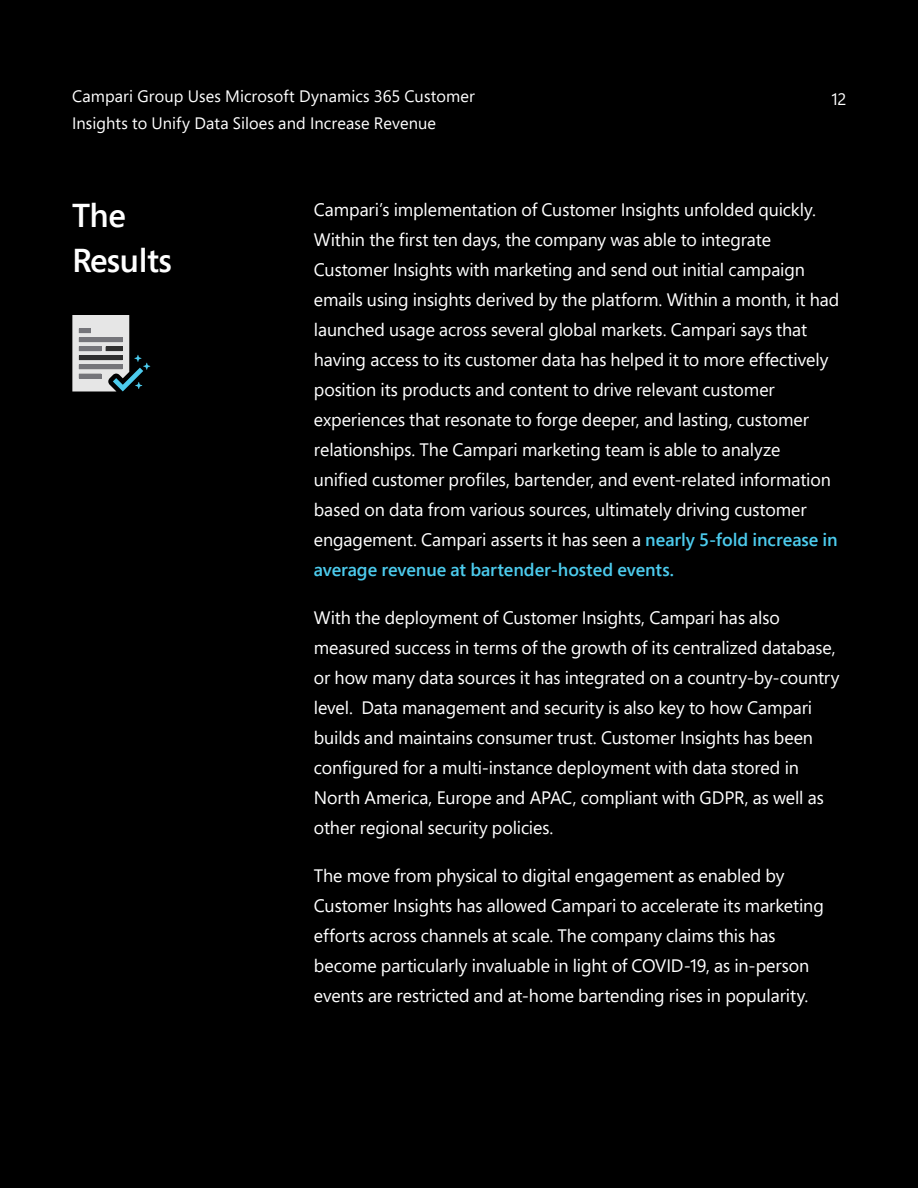
<style>
.page{position:relative;width:918px;height:1188px;background:#000}
.page>*{position:absolute;margin:0;border:0;box-sizing:border-box;transform-origin:0 0}
.H2_Title_22_30{font:600 33px/45px "Segoe Pro";letter-spacing:-.015em;color:#fff}
.P_12_20{font:18px/30px "Segoe Pro";letter-spacing:-.005em;color:#fff}
.t1{font:16.5px/27px "Segoe Pro";letter-spacing:.005em;color:#fff}
.s1{font-weight:600;color:#4ccbed}
</style>
<div class="page">
<svg style="left:72px;top:315px;width:78px;height:77px"></svg>
<p class="t1" style="left:72px;top:83px;width:404px">Campari Group Uses Microsoft Dynamics 365 Customer<br>Insights to Unify Data Siloes and Increase Revenue</p>
<p class="t1" style="left:832px;top:86px;width:16px">12</p>
<p class="H2_Title_22_30" style="left:72px;top:192px;width:102px">The<br>Results</p>
<p class="P_12_20" style="left:314px;top:194px;width:527px">Campari’s implementation of Customer Insights unfolded quickly.<br>Within the first ten days, the company was able to integrate Customer Insights with marketing and send out initial campaign emails using insights derived by the platform. Within a month, it had launched usage across several global markets. Campari says that having access to its customer data has helped it to more effectively position its products and content to drive relevant customer experiences that resonate to forge deeper, and lasting, customer relationships. The Campari marketing team is able to analyze<br>unified customer profiles, bartender, and event-related information based on data from various sources, ultimately driving customer engagement. Campari asserts it has seen a <span class="s1">nearly 5-fold increase in average revenue at bartender-hosted events.</span></p>
<p class="P_12_20" style="left:314px;top:602px;width:527px">With the deployment of Customer Insights, Campari has also measured success in terms of the growth of its centralized database, or how many data sources it has integrated on a country-by-country level. Data management and security is also key to how Campari builds and maintains consumer trust. Customer Insights has been configured for a multi-instance deployment with data stored in North America, Europe and APAC, compliant with GDPR, as well as other regional security policies.</p>
<p class="P_12_20" style="left:314px;top:860px;width:512px">The move from physical to digital engagement as enabled by Customer Insights has allowed Campari to accelerate its marketing efforts across channels at scale. The company claims this has become particularly invaluable in light of COVID-19, as in-person events are restricted and at-home bartending rises in popularity.</p>
</div>
